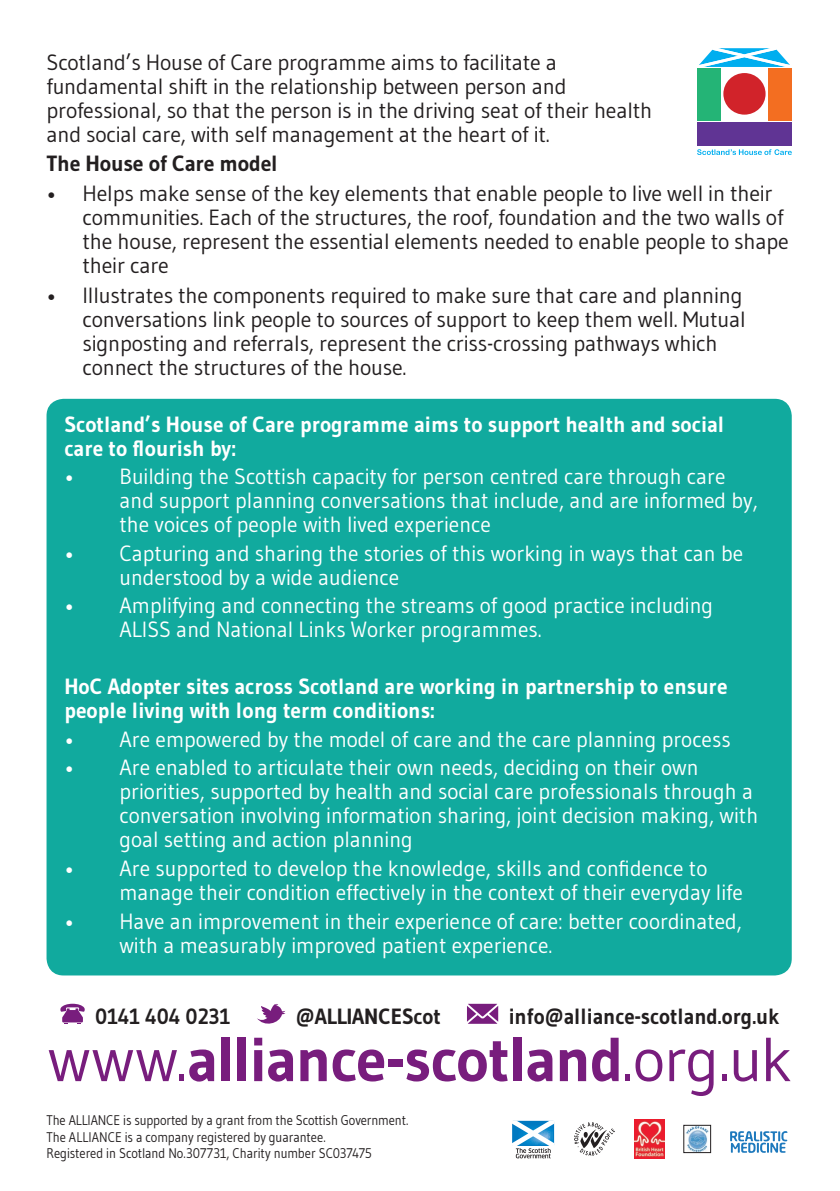
<style>
.page{position:relative;width:840px;height:1191px;background:#fff}
.page>*{position:absolute;margin:0;border:0;box-sizing:border-box;transform-origin:0 0}
.t1{font:700 62px "Gudea";letter-spacing:-.025em;color:#781d7d}
.t2{font:22px/24px "Gudea";color:#fff}
.t3{font:22px/24px "Gudea";letter-spacing:-.01em;color:#231f20}
.t4{font:700 22px/24px "Gudea";color:#fff}
.t5{font:700 22px "Gudea";color:#231f20;scale:.95 1}
.t6{font:700 22px "Gudea";color:#231f20}
.t7{font:14px/16.8px "Gudea";letter-spacing:-.01em;color:#231f20;scale:.9 1}
.s1{font-weight:400}
</style>
<div class="page">
<svg style="left:60px;top:1003px;width:25px;height:20px"></svg>
<svg style="left:257px;top:1004px;width:28px;height:20px"></svg>
<svg style="left:467px;top:1003px;width:31px;height:20px"></svg>
<svg style="left:574px;top:1122px;width:40px;height:33px"></svg>
<svg style="left:512px;top:1120px;width:42px;height:38px"></svg>
<div style="left:723px;top:73px;width:42px;height:42px;background:#d1232a;border-radius:50%"></div>
<div style="left:696px;top:68px;width:24px;height:53px;background:#24b476"></div>
<div style="left:767px;top:68px;width:24px;height:53px;background:#f36e21"></div>
<div style="left:696px;top:123px;width:95px;height:23px;background:#603494"></div>
<svg style="left:699px;top:48px;width:91px;height:19px"></svg>
<svg style="left:697px;top:149px;width:94px;height:6px"></svg>
<div style="left:46px;top:399px;width:745px;height:576px;background:#11aa9e;border-radius:17px"></div>
<img style="left:634px;top:1119px;width:30px;height:39px">
<img style="left:686px;top:1127px;width:22px;height:23px">
<svg style="left:730px;top:1131px;width:57px;height:22px"></svg>
<p class="t3" style="left:46px;top:50px;width:607px">Scotland’s House of Care programme aims to facilitate a fundamental shift in the relationship between person and professional, so that the person is in the driving seat of their health and social care, with self management at the heart of it.</p>
<p class="t6" style="left:46px;top:150px;width:233px">The House of Care model</p>
<p class="t3" style="left:82px;top:181px;width:707px;text-indent:-36px">• Helps make sense of the key elements that enable people to live well in their communities. Each of the structures, the roof, foundation and the two walls of the house, represent the essential elements needed to enable people to shape their care</p>
<p class="t3" style="left:82px;top:283px;width:664px;text-indent:-36px">• Illustrates the components required to make sure that care and planning conversations link people to sources of support to keep them well. Mutual signposting and referrals, represent the criss-crossing pathways which connect the structures of the house.</p>
<p class="t4" style="left:64px;top:412px;width:661px">Scotland’s House of Care programme aims to support health and social care to flourish by:</p>
<p class="t2" style="left:119px;top:464px;width:639px;text-indent:-55px">• Building the Scottish capacity for person centred care through care and support planning conversations that include, and are informed by, the voices of people with lived experience</p>
<p class="t2" style="left:119px;top:540px;width:625px;text-indent:-55px">• Capturing and sharing the stories of this working in ways that can be understood by a wide audience</p>
<p class="t2" style="left:119px;top:593px;width:595px;text-indent:-55px">• Amplifying and connecting the streams of good practice including<br>ALISS and National Links Worker programmes.</p>
<p class="t4" style="left:64px;top:674px;width:664px">HoC Adopter sites across Scotland are working in partnership to ensure people living with long term conditions:</p>
<p class="t2" style="left:64px;top:727px;width:667px">• Are empowered by the model of care and the care planning process</p>
<p class="t2" style="left:119px;top:755px;width:640px;text-indent:-55px">• Are enabled to articulate their own needs, deciding on their own priorities, supported by health and social care professionals through a conversation involving information sharing, joint decision making, with goal setting and action planning</p>
<p class="t2" style="left:119px;top:856px;width:624px;text-indent:-55px">• Are supported to develop the knowledge, skills and confidence to manage their condition effectively in the context of their everyday life</p>
<p class="t2" style="left:119px;top:908px;width:623px;text-indent:-55px">• Have an improvement in their experience of care: better coordinated, with a measurably improved patient experience.</p>
<p class="t5" style="left:95px;top:1002px;width:144px">0141 404 0231</p>
<p class="t5" style="left:296px;top:1002px;width:154px">@ALLIANCEScot</p>
<p class="t5" style="left:508px;top:1002px;width:286px">info@alliance-scotland.org.uk</p>
<h1 class="t1" style="left:48px;top:1020px;width:745px"><span class="s1">www.</span>alliance-scotland<span class="s1">.org.uk</span></h1>
<p class="t7" style="left:46px;top:1111px;width:403px">The ALLIANCE is supported by a grant from the Scottish Government.<br>The ALLIANCE is a company registered by guarantee.<br>Registered in Scotland No.307731, Charity number SC037475</p>
</div>
